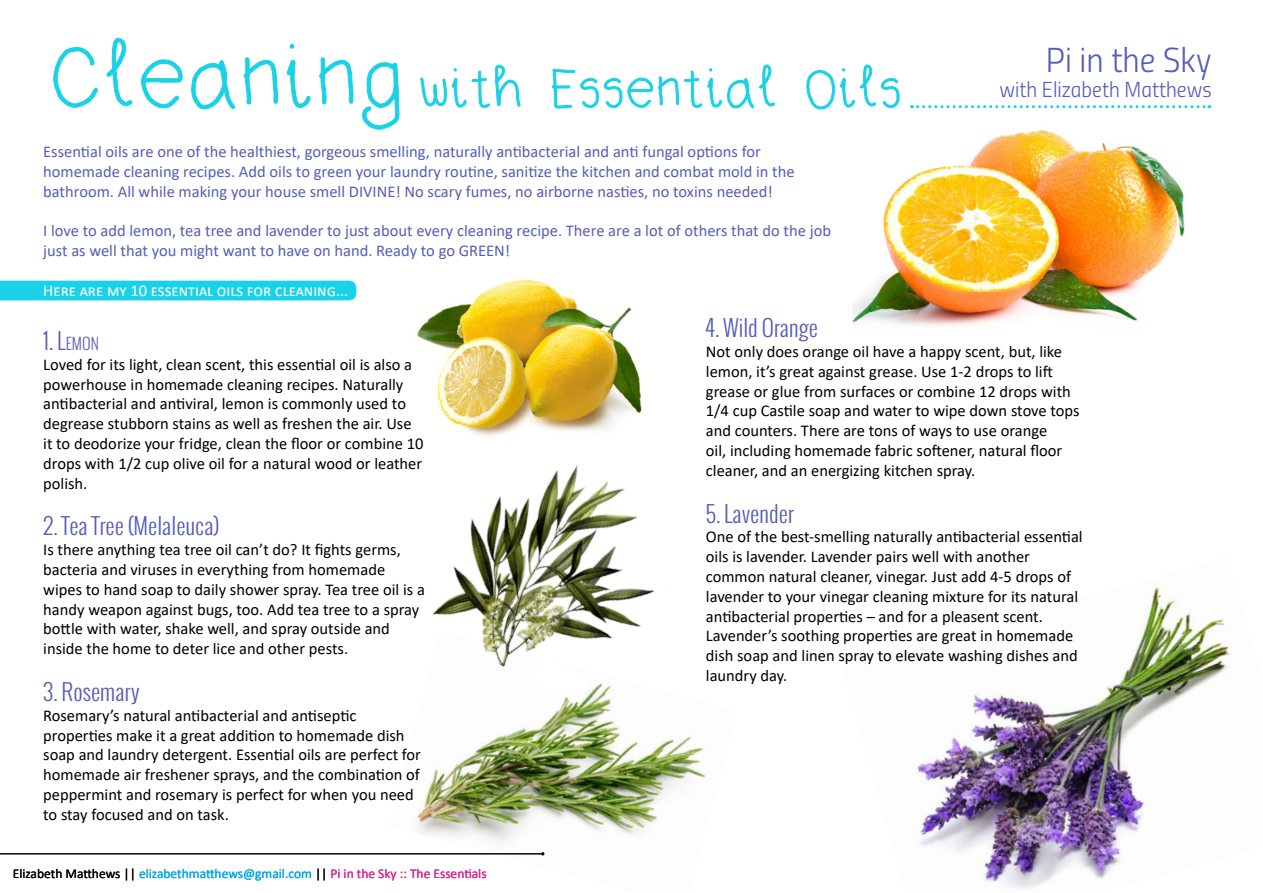
<style>
.page{position:relative;width:1263px;height:893px;background:#fff}
.page>*{position:absolute;margin:0;border:0;box-sizing:border-box;transform-origin:0 0}
.t1{font:58.5px "Delffo";color:#1ad2e7}
.t2{font:34.8px "Titillium Light Upright";color:#555eb8}
.t3{font:300 22.5px "Oswald";color:#555eb8}
.t4{font:21.75px "Titillium Light Upright";color:#555eb8}
.t5{font:16.5px/19.8px "Calibri";color:#000}
.t6{font:16.5px/19.8px "Calibri";color:#555eb8}
.t7{font:16.5px "Calibri";color:#fff}
.t8{font:300 15.75px "Oswald";color:#555eb8}
.t9{font:13.5px "Calibri";color:#00a8eb}
.t10{font:13.5px "Calibri";color:#000}
.s1{font-size:96px}
.s2{font-size:22.5px}
.s3{color:#000}
.s4{color:#d72892}
</style>
<div class="page">
<div style="left:0;top:281px;width:356px;height:19px;background:#1ad2e7"></div>
<img style="left:417px;top:279px;width:225px;height:139px">
<img style="left:917px;top:587px;width:314px;height:301px">
<img style="left:853px;top:105px;width:339px;height:221px">
<img style="left:388px;top:720px;width:318px;height:136px">
<img style="left:432px;top:418px;width:223px;height:302px">
<svg style="left:532px;top:657px;width:58px;height:46px"></svg>
<svg style="left:420px;top:64px;width:101px;height:44px"></svg>
<svg style="left:551px;top:64px;width:224px;height:45px"></svg>
<svg style="left:806px;top:64px;width:94px;height:46px"></svg>
<svg style="left:53px;top:47px;width:45px;height:61px"></svg>
<svg style="left:106px;top:38px;width:27px;height:69px"></svg>
<svg style="left:141px;top:59px;width:42px;height:50px"></svg>
<svg style="left:191px;top:60px;width:44px;height:50px"></svg>
<svg style="left:243px;top:57px;width:35px;height:48px"></svg>
<svg style="left:286px;top:44px;width:25px;height:64px"></svg>
<svg style="left:319px;top:57px;width:35px;height:48px"></svg>
<svg style="left:362px;top:62px;width:38px;height:68px"></svg>
<svg style="left:911px;top:105px;width:299px;height:3px"></svg>
<hr style="left:0;top:853px;width:543px;height:1px;background:#000">
<h1 class="t1" style="left:49px;top:58px;width:855px"><span class="s1">Cleaning</span> with Essential Oils</h1>
<h2 class="t2" style="left:1046px;top:35px;width:167px">Pi in the Sky</h2>
<h3 class="t4" style="left:999px;top:74px;width:214px">with Elizabeth Matthews</h3>
<p class="t6" style="left:43px;top:141px;width:753px">Essential oils are one of the healthiest, gorgeous smelling, naturally antibacterial and anti fungal options for homemade cleaning recipes. Add oils to green your laundry routine, sanitize the kitchen and combat mold in the bathroom. All while making your house smell DIVINE! No scary fumes, no airborne nasties, no toxins needed!</p>
<p class="t6" style="left:43px;top:220px;width:789px">I love to add lemon, tea tree and lavender to just about every cleaning recipe. There are a lot of others that do the job just as well that you might want to have on hand. Ready to go GREEN!</p>
<p class="t7" style="left:43px;top:279px;width:307px">Here are my 10 essential oils for cleaning...</p>
<p class="t8" style="left:43px;top:333px;width:57px"><span class="s2">1. L</span>EMON</p>
<p class="t5" style="left:43px;top:354px;width:382px">Loved for its light, clean scent, this essential oil is also a powerhouse in homemade cleaning recipes. Naturally antibacterial and antiviral, lemon is commonly used to degrease stubborn stains as well as freshen the air. Use it to deodorize your fridge, clean the floor or combine 10 drops with 1/2 cup olive oil for a natural wood or leather polish.</p>
<h3 class="t3" style="left:43px;top:511px;width:178px">2. Tea Tree (Melaleuca)</h3>
<p class="t5" style="left:43px;top:539px;width:383px">Is there anything tea tree oil can’t do? It fights germs, bacteria and viruses in everything from homemade wipes to hand soap to daily shower spray. Tea tree oil is a handy weapon against bugs, too. Add tea tree to a spray bottle with water, shake well, and spray outside and inside the home to deter lice and other pests.</p>
<h3 class="t3" style="left:43px;top:676px;width:98px">3. Rosemary</h3>
<p class="t5" style="left:43px;top:705px;width:379px">Rosemary’s natural antibacterial and antiseptic properties make it a great addition to homemade dish soap and laundry detergent. Essential oils are perfect for homemade air freshener sprays, and the combination of peppermint and rosemary is perfect for when you need to stay focused and on task.</p>
<h3 class="t3" style="left:706px;top:312px;width:114px">4. Wild Orange</h3>
<p class="t5" style="left:706px;top:341px;width:375px">Not only does orange oil have a happy scent, but, like lemon, it’s great against grease. Use 1-2 drops to lift grease or glue from surfaces or combine 12 drops with 1/4 cup Castile soap and water to wipe down stove tops and counters. There are tons of ways to use orange<br>oil, including homemade fabric softener, natural floor cleaner, and an energizing kitchen spray.</p>
<h3 class="t3" style="left:706px;top:498px;width:90px">5. Lavender</h3>
<p class="t5" style="left:706px;top:527px;width:378px">One of the best-smelling naturally antibacterial essential oils is lavender. Lavender pairs well with another common natural cleaner, vinegar. Just add 4-5 drops of lavender to your vinegar cleaning mixture for its natural antibacterial properties – and for a pleasent scent.<br>Lavender’s soothing properties are great in homemade dish soap and linen spray to elevate washing dishes and laundry day.</p>
<p class="t9" style="left:13px;top:864px;width:475px"><span class="s3">Elizabeth Matthews ||</span> elizabethmatthews@gmail.com <span class="s3">||</span> <span class="s4">Pi in the Sky :: The Essentials</span></p>
<p class="t10" style="left:83px;top:864px;width:10px">t</p>
<p class="t9" style="left:206px;top:864px;width:10px">t</p>
</div>
